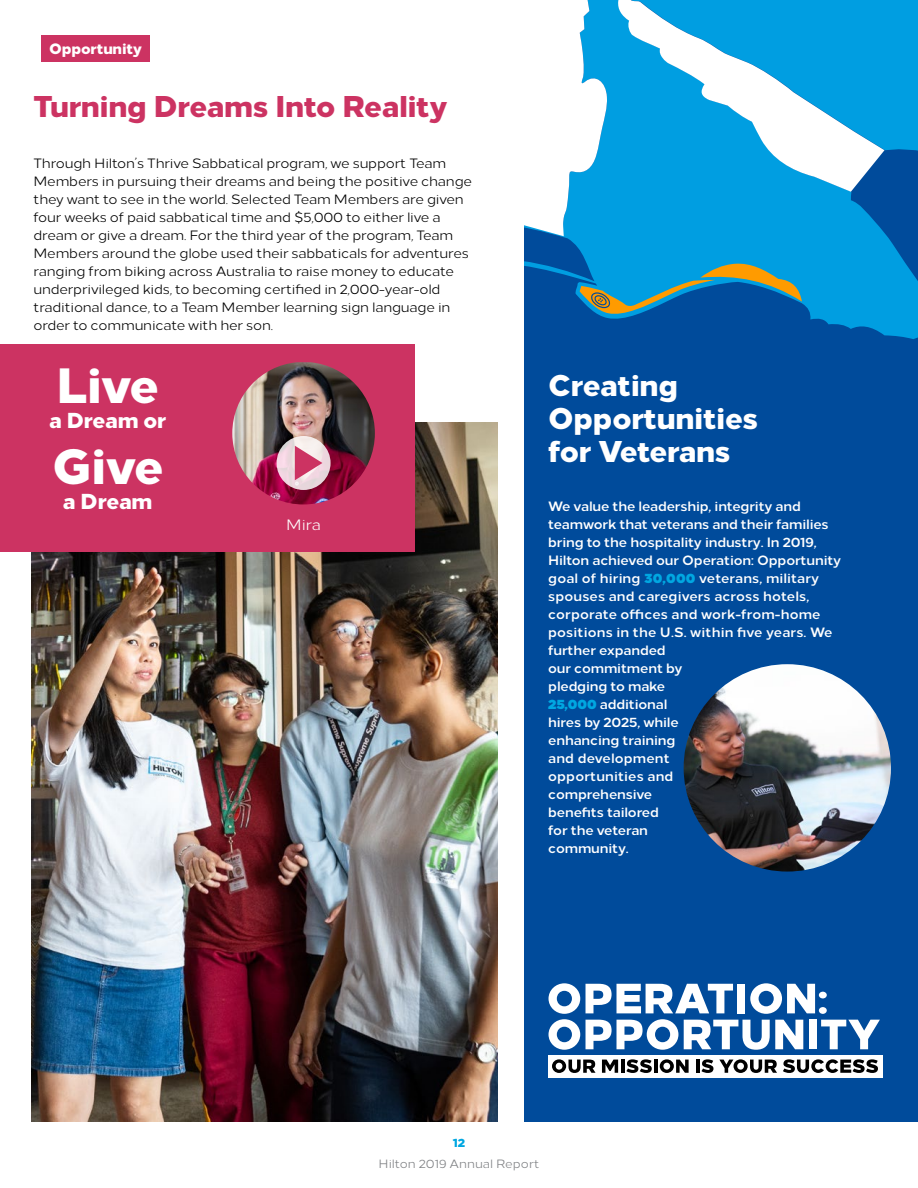
<style>
.page{position:relative;width:918px;height:1188px;background:#fff}
.page>*{position:absolute;margin:0;border:0;box-sizing:border-box;transform-origin:0 0}
.Headline_-_Print{font:800 49.5px "Loew Two Zero";color:#fff}
.Intro_Copy{font:800 49.5px "Loew Two Zero";color:#fff}
.Headline_-_Print-2{font:800 30px/33px "Loew Two Zero";letter-spacing:-.01em;color:#fff}
.Headline_-_Print-3{font:800 30px "Loew Two Zero";letter-spacing:-.01em;color:#cc3362}
.Intro_Copy-2{font:800 21.6px "Loew Two Zero";letter-spacing:-.01em;color:#fff}
.t1{font:800 15px "Loew Two Zero";letter-spacing:-.01em;color:#fff}
.Board_Title{font:15px "Loew Two Zero";color:#fff}
.Body_Copy{font:13.5px/18px "Loew Two Zero";letter-spacing:-.015em;color:#000}
.Body_Copy-2{font:700 13.5px/18px "Loew Two Zero";letter-spacing:-.01em;color:#fff}
.t2{font:12px "Loew Two Zero";color:#808285}
.t3{font:800 12px "Loew Two Zero";color:#00a7e1}
.s1{font-weight:900;color:#00a7e1}
</style>
<div class="page">
<div style="left:41px;top:35px;width:109px;height:27px;background:#cc3362"></div>
<svg style="left:525px;top:0;width:393px;height:417px;background:#0670b5"></svg>
<svg style="left:617px;top:0;width:267px;height:192px;fill:#009ee1"></svg>
<div style="left:525px;top:417px;width:393px;height:704px;background:#004b9b"></div>
<img style="left:31px;top:422px;width:466px;height:699px">
<div style="left:0;top:345px;width:415px;height:207px;background:#cc3362"></div>
<svg style="left:524px;top:0;width:84px;height:236px"></svg>
<svg style="left:586px;top:984px;width:147px;height:29px"></svg>
<div style="left:737px;top:984px;width:8px;height:29px;background:#fff"></div>
<svg style="left:750px;top:983px;width:77px;height:31px"></svg>
<svg style="left:549px;top:983px;width:31px;height:67px"></svg>
<svg style="left:586px;top:1019px;width:92px;height:31px"></svg>
<svg style="left:684px;top:1020px;width:119px;height:30px"></svg>
<div style="left:809px;top:1020px;width:8px;height:29px;background:#fff"></div>
<svg style="left:821px;top:1020px;width:59px;height:29px"></svg>
<div style="left:548px;top:1055px;width:334px;height:22px;background:#fff"></div>
<svg style="left:552px;top:1059px;width:44px;height:14px"></svg>
<svg style="left:602px;top:1059px;width:87px;height:14px"></svg>
<svg style="left:696px;top:1059px;width:17px;height:14px"></svg>
<svg style="left:719px;top:1059px;width:58px;height:14px"></svg>
<svg style="left:783px;top:1059px;width:95px;height:14px"></svg>
<img style="left:232px;top:362px;width:143px;height:143px">
<svg style="left:277px;top:436px;width:54px;height:54px"></svg>
<svg style="left:295px;top:446px;width:27px;height:34px"></svg>
<img style="left:684px;top:664px;width:207px;height:208px;border-radius:104px">
<p class="t1" style="left:49px;top:36px;width:95px">Opportunity</p>
<p class="Headline_-_Print-3" style="left:33px;top:81px;width:415px">Turning Dreams Into Reality</p>
<p class="Body_Copy" style="left:33px;top:153px;width:440px">Through Hilton’s Thrive Sabbatical program, we support Team Members in pursuing their dreams and being the positive change they want to see in the world. Selected Team Members are given four weeks of paid sabbatical time and $5,000 to either live a dream or give a dream. For the third year of the program, Team Members around the globe used their sabbaticals for adventures ranging from biking across Australia to raise money to educate underprivileged kids, to becoming certified in 2,000-year-old traditional dance, to a Team Member learning sign language in order to communicate with her son.</p>
<p class="Headline_-_Print" style="left:56px;top:343px;width:104px">Live</p>
<p class="Intro_Copy-2" style="left:49px;top:402px;width:119px">a Dream or</p>
<p class="Intro_Copy" style="left:52px;top:424px;width:113px">Give</p>
<p class="Intro_Copy-2" style="left:63px;top:483px;width:91px">a Dream</p>
<p class="Board_Title" style="left:286px;top:513px;width:36px">Mira</p>
<p class="Headline_-_Print-2" style="left:548px;top:366px;width:211px">Creating<br>Opportunities</p>
<p class="Headline_-_Print-2" style="left:548px;top:432px;width:184px">for Veterans</p>
<p class="Body_Copy-2" style="left:548px;top:496px;width:295px">We value the leadership, integrity and teamwork that veterans and their families bring to the hospitality industry. In 2019,<br>Hilton achieved our Operation: Opportunity goal of hiring <span class="s1">30,000</span> veterans, military spouses and caregivers across hotels, corporate offices and work-from-home positions in the U.S. within five years. We further expanded<br>our commitment by<br>pledging to make<br><span class="s1">25,000</span> additional<br>hires by 2025, while<br>enhancing training<br>and development<br>opportunities and<br>comprehensive<br>benefits tailored</p>
<p class="Body_Copy-2" style="left:548px;top:820px;width:101px">for the veteran community.</p>
<p class="t3" style="left:453px;top:1132px;width:14px">12</p>
<p class="t2" style="left:379px;top:1154px;width:162px">Hilton 2019 Annual Report</p>
</div>
